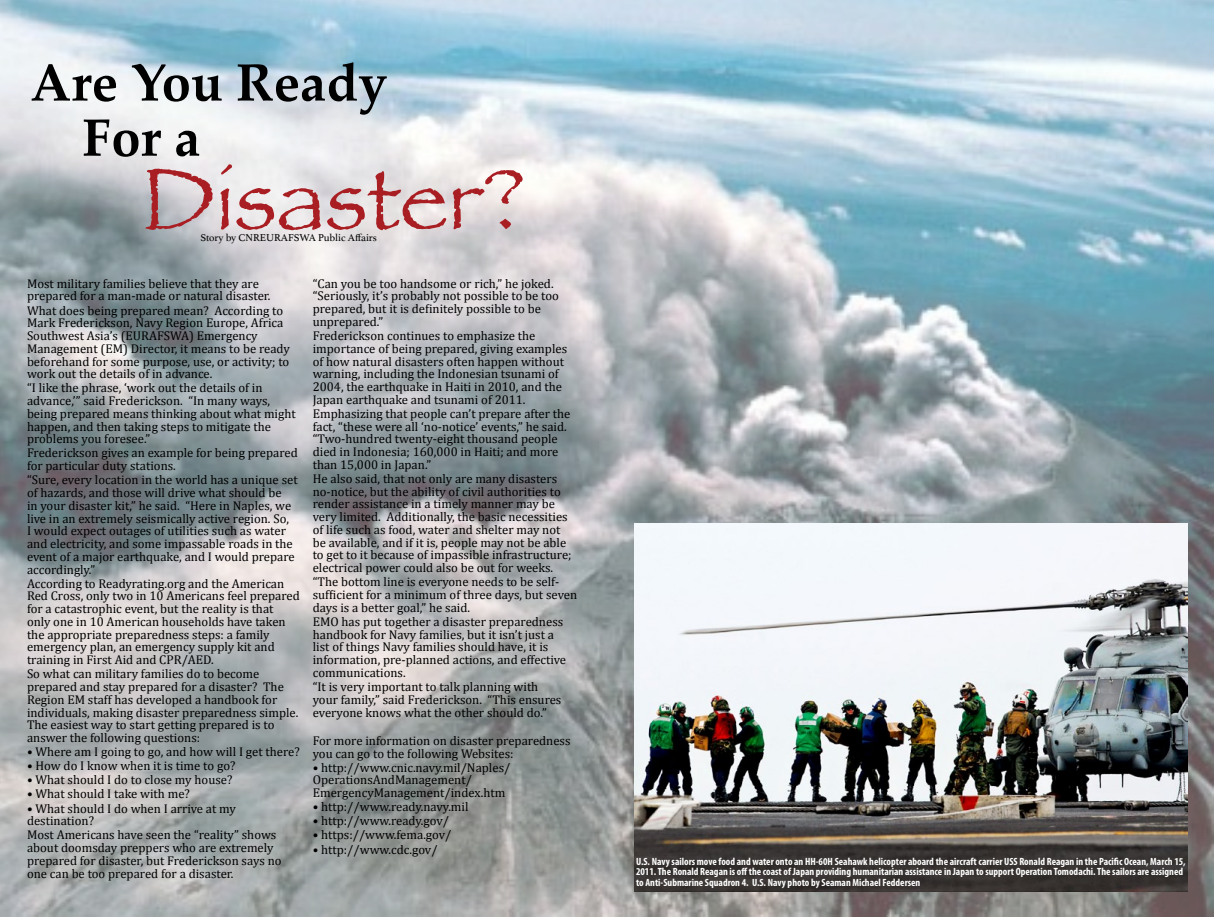
<style>
.page{position:relative;width:1215px;height:918px;background:#fff}
.page>*{position:absolute;margin:0;border:0;box-sizing:border-box;transform-origin:0 0}
.t1{font:90px "Papyrus";color:#a91e22}
.t2{font:700 52.5px "Palatino Linotype";color:#000}
.t3{font:12.75px/12.8px "Cambria";color:#000}
.t4{font:700 condensed 10.5px/10.5px "Myriad Pro";color:#fff}
.t5{font:10.5px "Athelas";color:#000}
</style>
<div class="page">
<img style="left:0;top:0;width:1214px;height:917px">
<img style="left:634px;top:524px;width:554px;height:368px">
<h2 class="t2" style="left:30px;top:45px;width:359px">Are You Ready</h2>
<h2 class="t2" style="left:82px;top:101px;width:120px">For a</h2>
<h1 class="t1" style="left:141px;top:145px;width:386px">Disaster?</h1>
<p class="t5" style="left:200px;top:230px;width:178px">Story by CNREURAFSWA Public Affairs</p>
<p class="t3" style="left:313px;top:277px;width:248px">“Can you be too handsome or rich,” he joked. “Seriously, it’s probably not possible to be too prepared, but it is definitely possible to be unprepared.”</p>
<p class="t3" style="left:313px;top:329px;width:256px">Frederickson continues to emphasize the importance of being prepared, giving examples of how natural disasters often happen without warning, including the Indonesian tsunami of 2004, the earthquake in Haiti in 2010, and the Japan earthquake and tsunami of 2011.</p>
<p class="t3" style="left:313px;top:407px;width:259px">Emphasizing that people can’t prepare after the fact, “these were all ‘no-notice’ events,” he said. “Two-hundred twenty-eight thousand people died in Indonesia; 160,000 in Haiti; and more than 15,000 in Japan.”</p>
<p class="t3" style="left:313px;top:472px;width:260px">He also said, that not only are many disasters no-notice, but the ability of civil authorities to render assistance in a timely manner may be very limited. Additionally, the basic necessities of life such as food, water and shelter may not be available, and if it is, people may not be able to get to it because of impassible infrastructure; electrical power could also be out for weeks.</p>
<p class="t3" style="left:313px;top:576px;width:266px">“The bottom line is everyone needs to be self&shy;sufficient for a minimum of three days, but seven days is a better goal,” he said.</p>
<p class="t3" style="left:313px;top:615px;width:255px">EMO has put together a disaster preparedness handbook for Navy families, but it isn’t just a list of things Navy families should have, it is information, pre-planned actions, and effective communications.</p>
<p class="t3" style="left:313px;top:680px;width:250px">“It is very important to talk planning with your family,” said Frederickson. “This ensures everyone knows what the other should do.”</p>
<p class="t3" style="left:313px;top:734px;width:259px">For more information on disaster preparedness you can go to the following Websites:</p>
<p class="t3" style="left:313px;top:761px;width:199px">• http://www.cnic.navy.mil/Naples/<br>OperationsAndManagement/<br>EmergencyManagement/index.htm</p>
<p class="t3" style="left:313px;top:800px;width:157px">• http://www.ready.navy.mil</p>
<p class="t3" style="left:313px;top:815px;width:138px">• http://www.ready.gov/</p>
<p class="t3" style="left:313px;top:829px;width:140px">• https://www.fema.gov/</p>
<p class="t3" style="left:313px;top:843px;width:126px">• http://www.cdc.gov/</p>
<p class="t3" style="left:27px;top:277px;width:245px">Most military families believe that they are prepared for a man-made or natural disaster.</p>
<p class="t3" style="left:27px;top:304px;width:264px">What does being prepared mean? According to Mark Frederickson, Navy Region Europe, Africa Southwest Asia’s (EURAFSWA) Emergency Management (EM) Director, it means to be ready beforehand for some purpose, use, or activity; to work out the details of in advance.</p>
<p class="t3" style="left:27px;top:382px;width:270px">“I like the phrase, ‘work out the details of in advance,’” said Frederickson. “In many ways, being prepared means thinking about what might happen, and then taking steps to mitigate the problems you foresee.”</p>
<p class="t3" style="left:27px;top:447px;width:272px">Frederickson gives an example for being prepared for particular duty stations.</p>
<p class="t3" style="left:27px;top:474px;width:272px">“Sure, every location in the world has a unique set of hazards, and those will drive what should be<br>in your disaster kit,” he said. “Here in Naples, we live in an extremely seismically active region. So,<br>I would expect outages of utilities such as water and electricity, and some impassable roads in the event of a major earthquake, and I would prepare accordingly.”</p>
<p class="t3" style="left:27px;top:577px;width:274px">According to Readyrating.org and the American Red Cross, only two in 10 Americans feel prepared for a catastrophic event, but the reality is that only one in 10 American households have taken the appropriate preparedness steps: a family emergency plan, an emergency supply kit and training in First Aid and CPR/AED.</p>
<p class="t3" style="left:27px;top:668px;width:273px">So what can military families do to become prepared and stay prepared for a disaster? The Region EM staff has developed a handbook for individuals, making disaster preparedness simple.<br>The easiest way to start getting prepared is to answer the following questions:</p>
<p class="t3" style="left:27px;top:745px;width:274px">• Where am I going to go, and how will I get there?</p>
<p class="t3" style="left:27px;top:759px;width:210px">• How do I know when it is time to go?</p>
<p class="t3" style="left:27px;top:774px;width:207px">• What should I do to close my house?</p>
<p class="t3" style="left:27px;top:788px;width:165px">• What should I take with me?</p>
<p class="t3" style="left:27px;top:802px;width:211px">• What should I do when I arrive at my destination?</p>
<p class="t3" style="left:27px;top:829px;width:256px">Most Americans have seen the “reality” shows about doomsday preppers who are extremely prepared for disaster, but Frederickson says no one can be too prepared for a disaster.</p>
<p class="t4" style="left:636px;top:856px;width:551px">U.S. Navy sailors move food and water onto an HH-60H Seahawk helicopter aboard the aircraft carrier USS Ronald Reagan in the Pacific Ocean, March 15,<br>2011. The Ronald Reagan is off the coast of Japan providing humanitarian assistance in Japan to support Operation Tomodachi. The sailors are assigned to Anti-Submarine Squadron 4. U.S. Navy photo by Seaman Michael Feddersen</p>
</div>
